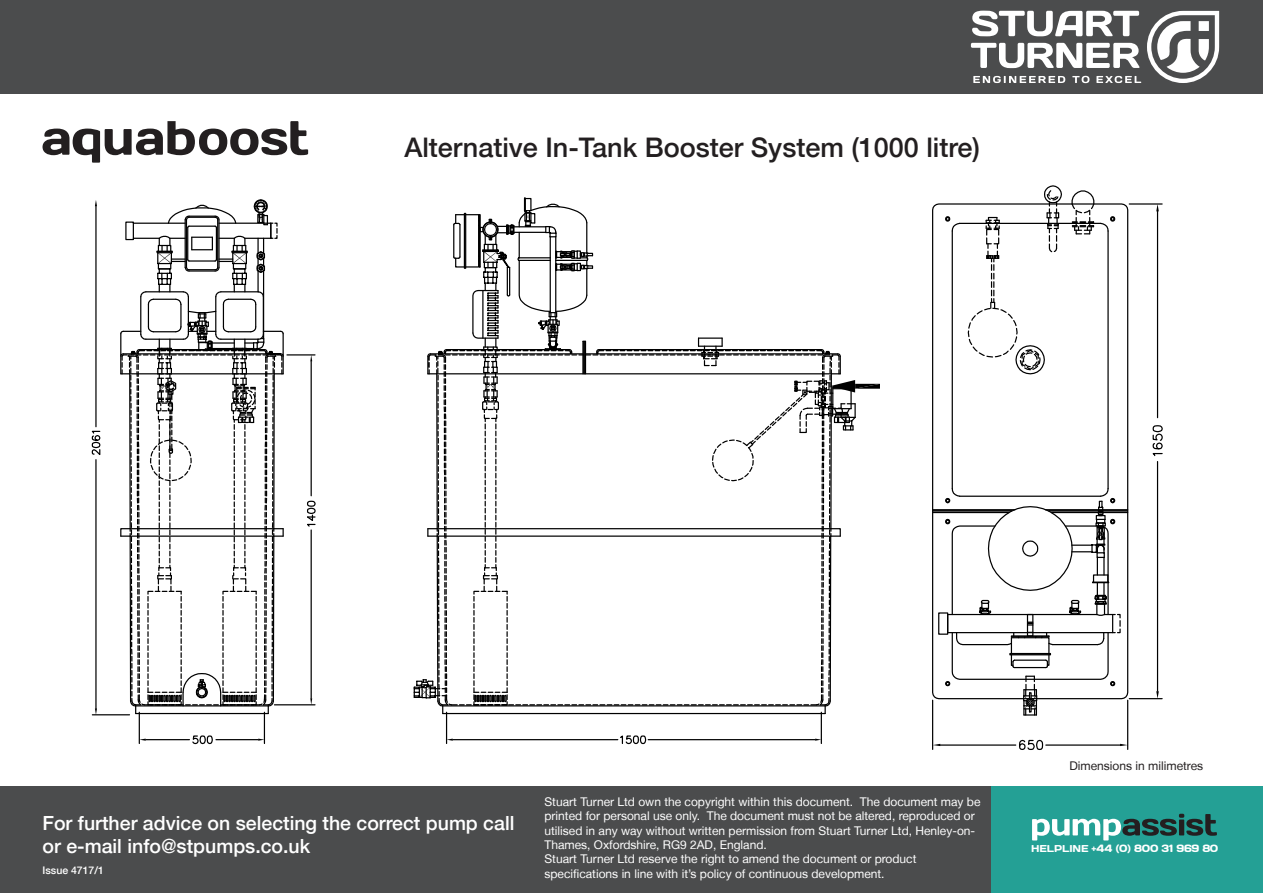
<style>
.page{position:relative;width:1263px;height:893px;background:#fff}
.page>*{position:absolute;margin:0;border:0;box-sizing:border-box;transform-origin:0 0}
.Text_-_Heading_Main{font:500 27px "Helvetica Neue LT";color:#231f20}
.t1{font:500 19.5px/23.4px "Helvetica Neue LT";color:#fff}
.t2{font:12px/14.4px "Helvetica Neue LT";color:#fff}
.t3{font:12px "Helvetica Neue LT";color:#231f20}
.t4{font:10.5px "Days";letter-spacing:-.025em;color:#fff}
.t5{font:500 10.5px "Helvetica Neue LT";color:#fff}
.s1{font-size:9.9px}
</style>
<div class="page">
<div style="left:0;top:787px;width:991px;height:106px;background:#4b4c4d"></div>
<div style="left:991px;top:787px;width:272px;height:106px;background:#24a095"></div>
<svg style="left:1032px;top:814px;width:185px;height:26px"></svg>
<div style="left:0;top:0;width:1263px;height:94px;background:#4b4c4d"></div>
<svg style="left:972px;top:11px;width:167px;height:25px"></svg>
<svg style="left:971px;top:43px;width:168px;height:25px"></svg>
<svg style="left:973px;top:76px;width:92px;height:7px"></svg>
<svg style="left:1072px;top:76px;width:17px;height:7px"></svg>
<svg style="left:1096px;top:76px;width:45px;height:7px"></svg>
<svg style="left:1147px;top:11px;width:72px;height:72px"></svg>
<hr style="left:95px;top:460px;width:2px;height:248px;background:#000">
<hr style="left:95px;top:206px;width:2px;height:221px;background:#000">
<hr style="left:92px;top:714px;width:38px;height:1px;background:#000">
<svg style="left:95px;top:200px;width:2px;height:6px"></svg>
<svg style="left:95px;top:708px;width:2px;height:7px"></svg>
<svg style="left:91px;top:430px;width:10px;height:25px"></svg>
<hr style="left:146px;top:739px;width:43px;height:1px;background:#000">
<hr style="left:216px;top:739px;width:42px;height:1px;background:#000">
<hr style="left:139px;top:712px;width:1px;height:31px;background:#000">
<hr style="left:264px;top:712px;width:1px;height:31px;background:#000">
<svg style="left:139px;top:739px;width:7px;height:2px"></svg>
<svg style="left:192px;top:735px;width:21px;height:10px"></svg>
<hr style="left:453px;top:739px;width:165px;height:1px;background:#000">
<hr style="left:648px;top:739px;width:167px;height:1px;background:#000">
<hr style="left:446px;top:712px;width:1px;height:31px;background:#000">
<hr style="left:821px;top:712px;width:1px;height:31px;background:#000">
<svg style="left:620px;top:735px;width:27px;height:10px"></svg>
<hr style="left:443px;top:713px;width:382px;height:1px;background:#000">
<svg style="left:414px;top:197px;width:466px;height:516px"></svg>
<hr style="left:136px;top:713px;width:132px;height:1px;background:#000">
<svg style="left:120px;top:199px;width:196px;height:514px"></svg>
<hr style="left:1157px;top:211px;width:1px;height:207px;background:#000">
<hr style="left:1157px;top:462px;width:1px;height:229px;background:#000">
<hr style="left:1129px;top:203px;width:33px;height:2px;background:#000">
<hr style="left:1129px;top:698px;width:33px;height:1px;background:#000">
<svg style="left:1156px;top:691px;width:3px;height:8px"></svg>
<svg style="left:1156px;top:204px;width:3px;height:7px"></svg>
<svg style="left:1152px;top:425px;width:11px;height:32px"></svg>
<hr style="left:940px;top:744px;width:76px;height:2px;background:#000">
<hr style="left:1046px;top:744px;width:74px;height:2px;background:#000">
<hr style="left:932px;top:700px;width:1px;height:49px;background:#000">
<hr style="left:1127px;top:700px;width:1px;height:49px;background:#000">
<svg style="left:1120px;top:744px;width:8px;height:2px"></svg>
<svg style="left:933px;top:744px;width:7px;height:2px"></svg>
<svg style="left:1019px;top:739px;width:25px;height:11px"></svg>
<svg style="left:932px;top:203px;width:197px;height:497px"></svg>
<hr style="left:1049px;top:510px;width:79px;height:2px;background:#000">
<hr style="left:933px;top:510px;width:79px;height:2px;background:#000">
<hr style="left:1045px;top:509px;width:83px;height:1px;background:#000">
<hr style="left:933px;top:509px;width:82px;height:1px;background:#000">
<hr style="left:1051px;top:512px;width:77px;height:1px;background:#000">
<hr style="left:933px;top:512px;width:76px;height:1px;background:#000">
<hr style="left:960px;top:223px;width:141px;height:1px;background:#000">
<svg style="left:1070px;top:190px;width:46px;height:44px"></svg>
<hr style="left:1107px;top:231px;width:2px;height:258px;background:#000">
<hr style="left:952px;top:231px;width:1px;height:258px;background:#000">
<svg style="left:944px;top:215px;width:17px;height:17px"></svg>
<svg style="left:944px;top:487px;width:177px;height:229px"></svg>
<svg style="left:967px;top:185px;width:96px;height:190px"></svg>
<svg style="left:43px;top:121px;width:265px;height:42px"></svg>
<p class="Text_-_Heading_Main" style="left:404px;top:131px;width:577px">Alternative In-Tank Booster System (1000 litre)</p>
<h2 class="t1" style="left:43px;top:811px;width:473px">For further advice on selecting the correct pump call or e-mail info@stpumps.co.uk</h2>
<p class="t5" style="left:43px;top:864px;width:63px">Issue 4717/1</p>
<p class="t2" style="left:544px;top:794px;width:437px">Stuart Turner Ltd own the copyright within this document. The document may be printed for personal use only. The document must not be altered, reproduced or utilised in any way without written permission from Stuart Turner Ltd, Henley-on-Thames, Oxfordshire, RG9 2AD, England.<br>Stuart Turner Ltd reserve the right to amend the document or product specifications in line with it’s policy of continuous development.</p>
<p class="t3" style="left:1069px;top:758px;width:135px">Dimensions in milimetres</p>
<p class="t4" style="left:1031px;top:842px;width:188px"><span class="s1">HELPLINE</span> +44 (0) 800 31 969 80</p>
</div>
